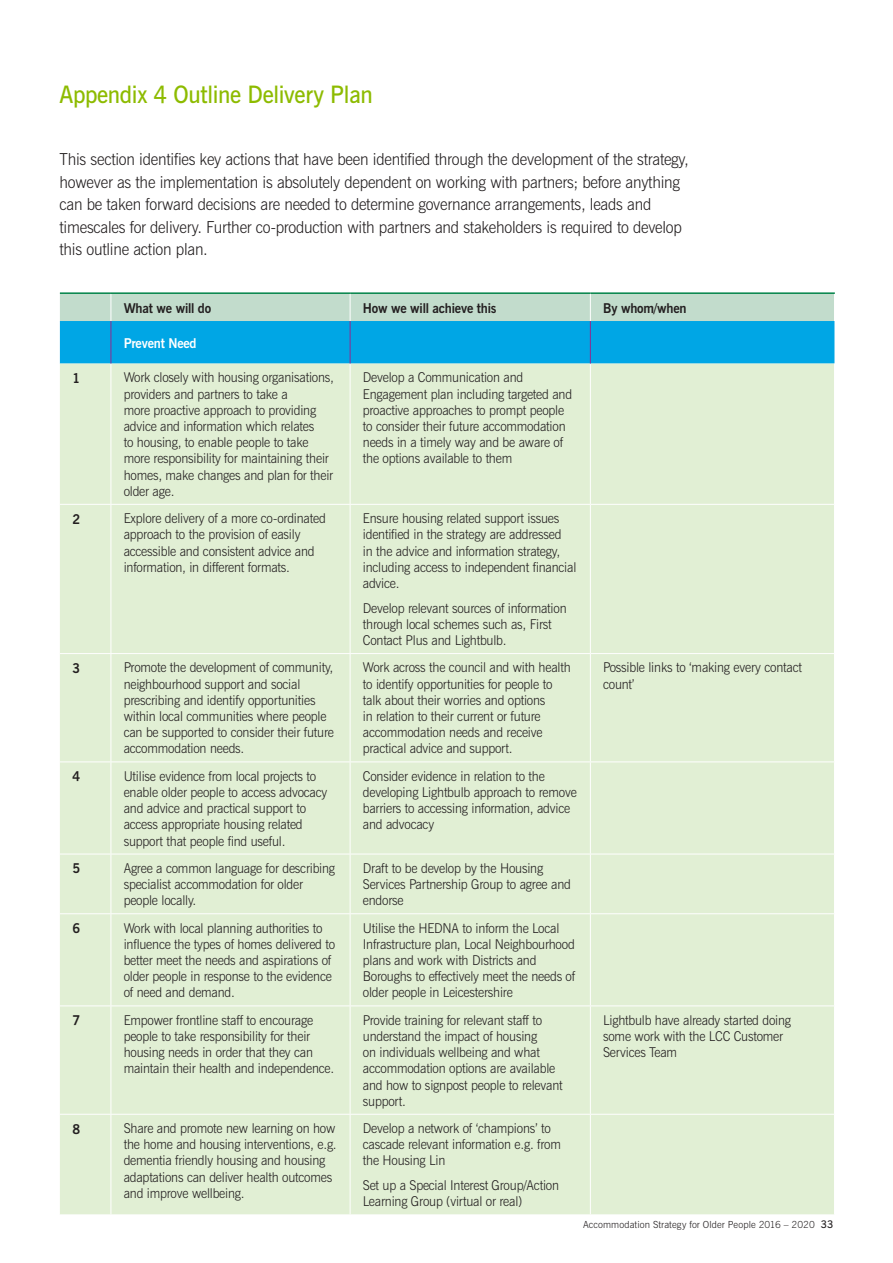
<style>
.page{position:relative;width:893px;height:1263px;background:#fff}
.page>*{position:absolute;margin:0;border:0;box-sizing:border-box;transform-origin:0 0}
.SUB_HEADER{font:600 24px "News Gothic BT";letter-spacing:-.015em;color:#8dbb00;scale:.95 1}
.body{font:300 16.5px/22.5px "News Gothic BT";letter-spacing:-.015em;color:#231f20;scale:.95 1}
.body-2{font:300 13.5px/16.2px "News Gothic BT";letter-spacing:-.015em;color:#231f20;scale:.95 1}
.body-3{font:700 13.5px "News Gothic BT";letter-spacing:-.015em;color:#231f20;scale:.95 1}
.body-4{font:700 13.5px "News Gothic BT";letter-spacing:-.015em;color:#fff;scale:.95 1}
.t1{font:300 9.75px "News Gothic BT";letter-spacing:.01em;color:#231f20}
.s1{font-weight:600;font-size:10.5px}
</style>
<div class="page">
<div style="left:60px;top:364px;width:774px;height:850px;background:#e1efd4"></div>
<hr style="left:111px;top:364px;width:1px;height:140px;background:#fff">
<hr style="left:60px;top:504px;width:51px;height:1px;background:#fff">
<hr style="left:111px;top:504px;width:239px;height:1px;background:#fff">
<hr style="left:111px;top:505px;width:1px;height:148px;background:#fff">
<hr style="left:350px;top:504px;width:240px;height:1px;background:#fff">
<hr style="left:590px;top:504px;width:245px;height:1px;background:#fff">
<hr style="left:60px;top:653px;width:51px;height:1px;background:#fff">
<hr style="left:111px;top:653px;width:239px;height:1px;background:#fff">
<hr style="left:111px;top:654px;width:1px;height:107px;background:#fff">
<hr style="left:350px;top:653px;width:240px;height:1px;background:#fff">
<hr style="left:590px;top:653px;width:245px;height:1px;background:#fff">
<hr style="left:60px;top:761px;width:51px;height:1px;background:#fff">
<hr style="left:111px;top:761px;width:239px;height:1px;background:#fff">
<hr style="left:111px;top:762px;width:1px;height:92px;background:#fff">
<hr style="left:350px;top:761px;width:240px;height:1px;background:#fff">
<hr style="left:590px;top:761px;width:245px;height:1px;background:#fff">
<hr style="left:60px;top:854px;width:51px;height:1px;background:#fff">
<hr style="left:111px;top:854px;width:239px;height:1px;background:#fff">
<hr style="left:111px;top:854px;width:1px;height:59px;background:#fff">
<hr style="left:350px;top:854px;width:240px;height:1px;background:#fff">
<hr style="left:590px;top:854px;width:245px;height:1px;background:#fff">
<hr style="left:60px;top:913px;width:51px;height:1px;background:#fff">
<hr style="left:111px;top:913px;width:239px;height:1px;background:#fff">
<hr style="left:111px;top:914px;width:1px;height:91px;background:#fff">
<hr style="left:350px;top:913px;width:240px;height:1px;background:#fff">
<hr style="left:590px;top:913px;width:245px;height:1px;background:#fff">
<hr style="left:60px;top:1005px;width:51px;height:1px;background:#fff">
<hr style="left:111px;top:1005px;width:239px;height:1px;background:#fff">
<hr style="left:111px;top:1006px;width:1px;height:108px;background:#fff">
<hr style="left:350px;top:1005px;width:240px;height:1px;background:#fff">
<hr style="left:590px;top:1005px;width:245px;height:1px;background:#fff">
<hr style="left:111px;top:1114px;width:1px;height:100px;background:#fff">
<hr style="left:60px;top:292px;width:51px;height:2px;background:#008348">
<hr style="left:111px;top:292px;width:239px;height:2px;background:#008348">
<hr style="left:350px;top:292px;width:240px;height:2px;background:#008348">
<hr style="left:590px;top:292px;width:245px;height:2px;background:#008348">
<svg style="left:60px;top:293px;width:775px;height:71px;background:#4cbad9"></svg>
<hr style="left:350px;top:364px;width:1px;height:140px;background:#fff">
<hr style="left:590px;top:364px;width:1px;height:140px;background:#fff">
<hr style="left:350px;top:505px;width:1px;height:148px;background:#fff">
<hr style="left:590px;top:505px;width:1px;height:148px;background:#fff">
<hr style="left:350px;top:654px;width:1px;height:107px;background:#fff">
<hr style="left:590px;top:654px;width:1px;height:107px;background:#fff">
<hr style="left:350px;top:762px;width:1px;height:92px;background:#fff">
<hr style="left:590px;top:762px;width:1px;height:92px;background:#fff">
<hr style="left:350px;top:854px;width:1px;height:59px;background:#fff">
<hr style="left:590px;top:854px;width:1px;height:59px;background:#fff">
<hr style="left:350px;top:914px;width:1px;height:91px;background:#fff">
<hr style="left:590px;top:914px;width:1px;height:91px;background:#fff">
<hr style="left:350px;top:1006px;width:1px;height:108px;background:#fff">
<hr style="left:590px;top:1006px;width:1px;height:108px;background:#fff">
<hr style="left:60px;top:1114px;width:51px;height:1px;background:#fff">
<hr style="left:111px;top:1114px;width:239px;height:1px;background:#fff">
<hr style="left:350px;top:1114px;width:240px;height:1px;background:#fff">
<hr style="left:350px;top:1114px;width:1px;height:100px;background:#fff">
<hr style="left:590px;top:1114px;width:245px;height:1px;background:#fff">
<hr style="left:590px;top:1114px;width:1px;height:100px;background:#fff">
<hr style="left:111px;top:321px;width:1px;height:43px;background:#902b8f">
<hr style="left:350px;top:321px;width:1px;height:43px;background:#902b8f">
<hr style="left:590px;top:321px;width:1px;height:43px;background:#902b8f">
<p class="SUB_HEADER" style="left:60px;top:80px;width:331px">Appendix 4 Outline Delivery Plan</p>
<p class="body" style="left:60px;top:148px;width:664px">This section identifies key actions that have been identified through the development of the strategy, however as the implementation is absolutely dependent on working with partners; before anything can be taken forward decisions are needed to determine governance arrangements, leads and timescales for delivery. Further co-production with partners and stakeholders is required to develop this outline action plan.</p>
<p class="body-3" style="left:124px;top:299px;width:94px">What we will do</p>
<p class="body-3" style="left:363px;top:299px;width:142px">How we will achieve this</p>
<p class="body-3" style="left:603px;top:299px;width:89px">By whom/when</p>
<p class="body-4" style="left:124px;top:335px;width:78px">Prevent Need</p>
<p class="body-3" style="left:73px;top:370px;width:10px">1</p>
<p class="body-2" style="left:124px;top:369px;width:223px">Work closely with housing organisations, providers and partners to take a<br>more proactive approach to providing advice and information which relates<br>to housing, to enable people to take more responsibility for maintaining their homes, make changes and plan for their older age.</p>
<p class="body-2" style="left:363px;top:369px;width:222px">Develop a Communication and Engagement plan including targeted and proactive approaches to prompt people to consider their future accommodation needs in a timely way and be aware of the options available to them</p>
<p class="body-3" style="left:73px;top:511px;width:10px">2</p>
<p class="body-2" style="left:124px;top:510px;width:214px">Explore delivery of a more co-ordinated approach to the provision of easily accessible and consistent advice and information, in different formats.</p>
<p class="body-2" style="left:363px;top:510px;width:226px">Ensure housing related support issues identified in the strategy are addressed<br>in the advice and information strategy, including access to independent financial advice.</p>
<p class="body-2" style="left:363px;top:600px;width:216px">Develop relevant sources of information through local schemes such as, First<br>Contact Plus and Lightbulb.</p>
<p class="body-3" style="left:73px;top:660px;width:10px">3</p>
<p class="body-2" style="left:124px;top:659px;width:223px">Promote the development of community, neighbourhood support and social prescribing and identify opportunities within local communities where people can be supported to consider their future accommodation needs.</p>
<p class="body-2" style="left:363px;top:659px;width:220px">Work across the council and with health to identify opportunities for people to talk about their worries and options<br>in relation to their current or future accommodation needs and receive practical advice and support.</p>
<p class="body-2" style="left:603px;top:659px;width:211px">Possible links to ‘making every contact count’</p>
<p class="body-3" style="left:73px;top:768px;width:10px">4</p>
<p class="body-2" style="left:124px;top:768px;width:216px">Utilise evidence from local projects to enable older people to access advocacy and advice and practical support to access appropriate housing related support that people find useful.</p>
<p class="body-2" style="left:363px;top:768px;width:227px">Consider evidence in relation to the developing Lightbulb approach to remove barriers to accessing information, advice and advocacy</p>
<p class="body-3" style="left:73px;top:860px;width:10px">5</p>
<p class="body-2" style="left:124px;top:860px;width:224px">Agree a common language for describing specialist accommodation for older people locally.</p>
<p class="body-2" style="left:363px;top:860px;width:220px">Draft to be develop by the Housing<br>Services Partnership Group to agree and endorse</p>
<p class="body-3" style="left:73px;top:920px;width:10px">6</p>
<p class="body-2" style="left:124px;top:919px;width:224px">Work with local planning authorities to influence the types of homes delivered to better meet the needs and aspirations of older people in response to the evidence of need and demand.</p>
<p class="body-2" style="left:363px;top:919px;width:225px">Utilise the HEDNA to inform the Local Infrastructure plan, Local Neighbourhood plans and work with Districts and Boroughs to effectively meet the needs of older people in Leicestershire</p>
<p class="body-3" style="left:73px;top:1012px;width:10px">7</p>
<p class="body-2" style="left:124px;top:1012px;width:223px">Empower frontline staff to encourage people to take responsibility for their housing needs in order that they can maintain their health and independence.</p>
<p class="body-2" style="left:363px;top:1012px;width:212px">Provide training for relevant staff to understand the impact of housing<br>on individuals wellbeing and what accommodation options are available and how to signpost people to relevant support.</p>
<p class="body-2" style="left:603px;top:1012px;width:199px">Lightbulb have already started doing some work with the LCC Customer<br>Services Team</p>
<p class="body-3" style="left:73px;top:1120px;width:10px">8</p>
<p class="body-2" style="left:124px;top:1120px;width:226px">Share and promote new learning on how the home and housing interventions, e.g. dementia friendly housing and housing adaptations can deliver health outcomes and improve wellbeing.</p>
<p class="body-2" style="left:363px;top:1120px;width:210px">Develop a network of ‘champions’ to cascade relevant information e.g. from the Housing Lin</p>
<p class="body-2" style="left:363px;top:1177px;width:208px">Set up a Special Interest Group/Action<br>Learning Group (virtual or real)</p>
<p class="t1" style="left:583px;top:1219px;width:252px">Accommodation Strategy for Older People 2016 – 2020 <span class="s1">33</span></p>
</div>
